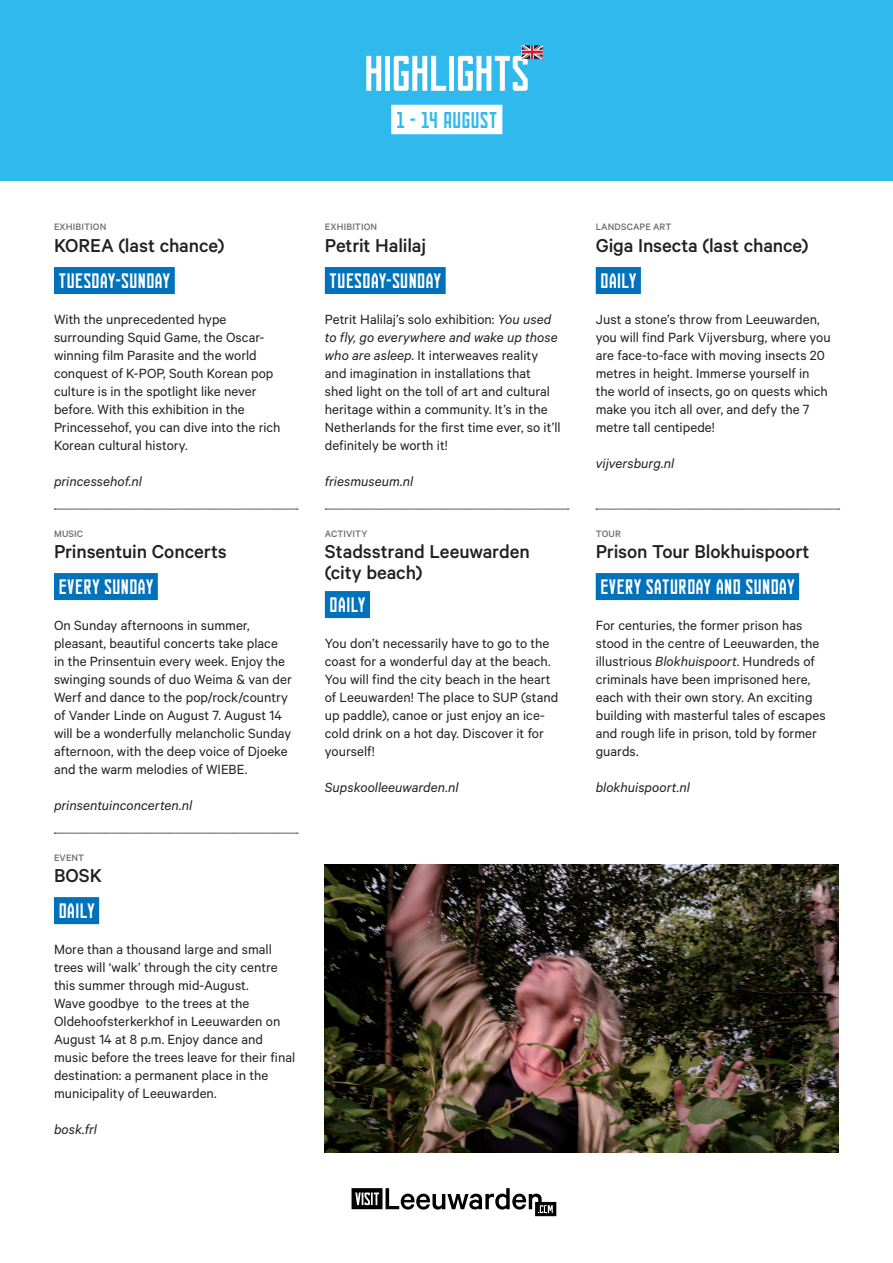
<style>
.page{position:relative;width:893px;height:1263px;background:#fff}
.page>*{position:absolute;margin:0;border:0;box-sizing:border-box;transform-origin:0 0}
.t1{font:condensed 50.25px "FUNCTION";letter-spacing:-.035em;color:#fff}
.t2{font:condensed 22.95px "FUNCTION";letter-spacing:-.005em;color:#2fb9ec}
.t3{font:500 21px/21px "Calibre";letter-spacing:-.005em;color:#231f20}
.t4{font:condensed 21px "FUNCTION";letter-spacing:-.005em;color:#fff}
.t5{font:15px/18px "Calibre";color:#231f20}
.t6{font:italic 15px "Calibre";color:#231f20}
.t7{font:500 10.5px "Calibre";letter-spacing:.015em;color:#6c6d70}
.s1{font-style:italic}
</style>
<div class="page">
<div style="left:0;top:0;width:893px;height:180px;background:#2fb9ec"></div>
<div style="left:391px;top:105px;width:111px;height:29px;background:#fff"></div>
<svg style="left:522px;top:45px;width:21px;height:14px"></svg>
<svg style="left:352px;top:1188px;width:204px;height:28px"></svg>
<div style="left:54px;top:267px;width:121px;height:27px;background:#0072bc"></div>
<svg style="left:54px;top:509px;width:244px;height:1px"></svg>
<div style="left:54px;top:573px;width:104px;height:27px;background:#0072bc"></div>
<svg style="left:54px;top:833px;width:244px;height:1px"></svg>
<div style="left:54px;top:897px;width:45px;height:27px;background:#0072bc"></div>
<div style="left:325px;top:267px;width:121px;height:27px;background:#0072bc"></div>
<svg style="left:325px;top:509px;width:244px;height:1px"></svg>
<div style="left:325px;top:591px;width:45px;height:27px;background:#0072bc"></div>
<div style="left:596px;top:267px;width:45px;height:27px;background:#0072bc"></div>
<svg style="left:596px;top:509px;width:244px;height:1px"></svg>
<div style="left:596px;top:573px;width:203px;height:27px;background:#0072bc"></div>
<img style="left:325px;top:864px;width:514px;height:288px">
<h1 class="t1" style="left:363px;top:46px;width:168px">HIGHLIGHTS</h1>
<h2 class="t2" style="left:396px;top:107px;width:103px">1 - 14 AUGUST</h2>
<p class="t7" style="left:54px;top:221px;width:54px">EXHIBITION</p>
<h3 class="t3" style="left:54px;top:234px;width:172px">KOREA (last chance)</h3>
<h3 class="t4" style="left:58px;top:269px;width:113px">TUESDAY-SUNDAY</h3>
<p class="t5" style="left:54px;top:310px;width:228px">With the unprecedented hype surrounding Squid Game, the Oscar&shy;winning film Parasite and the world conquest of K-POP, South Korean pop culture is in the spotlight like never before. With this exhibition in the Princessehof, you can dive into the rich Korean cultural history.</p>
<p class="t6" style="left:54px;top:473px;width:89px">princessehof.nl</p>
<p class="t7" style="left:54px;top:528px;width:31px">MUSIC</p>
<h3 class="t3" style="left:54px;top:540px;width:174px">Prinsentuin Concerts</h3>
<h3 class="t4" style="left:58px;top:575px;width:96px">EVERY SUNDAY</h3>
<p class="t5" style="left:54px;top:616px;width:239px">On Sunday afternoons in summer, pleasant, beautiful concerts take place in the Prinsentuin every week. Enjoy the swinging sounds of duo Weima &amp; van der Werf and dance to the pop/rock/country of Vander Linde on August 7. August 14 will be a wonderfully melancholic Sunday afternoon, with the deep voice of Djoeke and the warm melodies of WIEBE.</p>
<p class="t6" style="left:54px;top:797px;width:140px">prinsentuinconcerten.nl</p>
<p class="t7" style="left:54px;top:852px;width:32px">EVENT</p>
<h3 class="t3" style="left:54px;top:864px;width:49px">BOSK</h3>
<h3 class="t4" style="left:58px;top:899px;width:38px">DAILY</h3>
<p class="t5" style="left:54px;top:940px;width:243px">More than a thousand large and small trees will ‘walk’ through the city centre this summer through mid-August.<br>Wave goodbye to the trees at the Oldehoofsterkerkhof in Leeuwarden on August 14 at 8 p.m. Enjoy dance and music before the trees leave for their final destination: a permanent place in the municipality of Leeuwarden.</p>
<p class="t6" style="left:54px;top:1121px;width:45px">bosk.frl</p>
<p class="t7" style="left:325px;top:221px;width:54px">EXHIBITION</p>
<h3 class="t3" style="left:325px;top:234px;width:103px">Petrit Halilaj</h3>
<h3 class="t4" style="left:329px;top:269px;width:113px">TUESDAY-SUNDAY</h3>
<p class="t5" style="left:325px;top:310px;width:237px">Petrit Halilaj’s solo exhibition: <span class="s1">You used to fly, go everywhere and wake up those who are asleep</span>. It interweaves reality and imagination in installations that shed light on the toll of art and cultural heritage within a community. It’s in the Netherlands for the first time ever, so it’ll definitely be worth it!</p>
<p class="t6" style="left:325px;top:473px;width:90px">friesmuseum.nl</p>
<p class="t7" style="left:325px;top:528px;width:44px">ACTIVITY</p>
<h3 class="t3" style="left:325px;top:540px;width:207px">Stadsstrand Leeuwarden (city beach)</h3>
<h3 class="t4" style="left:329px;top:593px;width:38px">DAILY</h3>
<p class="t5" style="left:325px;top:634px;width:235px">You don’t necessarily have to go to the coast for a wonderful day at the beach.<br>You will find the city beach in the heart of Leeuwarden! The place to SUP (stand up paddle), canoe or just enjoy an ice&shy;cold drink on a hot day. Discover it for yourself!</p>
<p class="t6" style="left:325px;top:779px;width:135px">Supskoolleeuwarden.nl</p>
<p class="t7" style="left:596px;top:221px;width:77px">LANDSCAPE ART</p>
<h3 class="t3" style="left:596px;top:234px;width:214px">Giga Insecta (last chance)</h3>
<h3 class="t4" style="left:600px;top:269px;width:38px">DAILY</h3>
<p class="t5" style="left:596px;top:310px;width:236px">Just a stone’s throw from Leeuwarden, you will find Park Vijversburg, where you are face-to-face with moving insects 20 metres in height. Immerse yourself in the world of insects, go on quests which make you itch all over, and defy the 7 metre tall centipede!</p>
<p class="t6" style="left:596px;top:455px;width:80px">vijversburg.nl</p>
<p class="t7" style="left:596px;top:528px;width:27px">TOUR</p>
<h3 class="t3" style="left:596px;top:540px;width:215px">Prison Tour Blokhuispoort</h3>
<h3 class="t4" style="left:600px;top:575px;width:196px">EVERY SATURDAY AND SUNDAY</h3>
<p class="t5" style="left:596px;top:616px;width:231px">For centuries, the former prison has stood in the centre of Leeuwarden, the illustrious <span class="s1">Blokhuispoort</span>. Hundreds of criminals have been imprisoned here, each with their own story. An exciting building with masterful tales of escapes and rough life in prison, told by former guards.</p>
<p class="t6" style="left:596px;top:779px;width:96px">blokhuispoort.nl</p>
</div>
